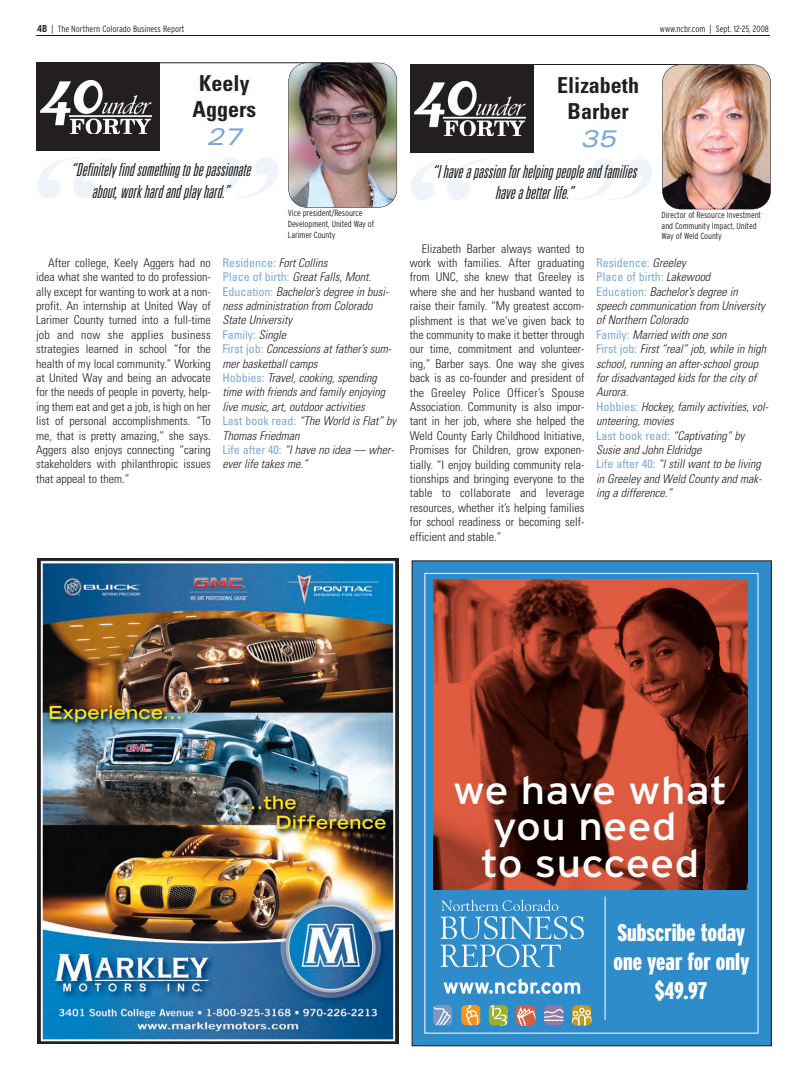
<style>
.page{position:relative;width:806px;height:1080px;background:#fff}
.page>*{position:absolute;margin:0;border:0;box-sizing:border-box;transform-origin:0 0}
.t1{font:38.9px/36.5px "Interstate";color:#fff;text-align:center;scale:1.13 1}
.t2{font:900 extra-condensed 24.1px/28.9px "Interstate";color:#fff;text-align:center;scale:1.13 1}
.t3{font:italic expanded 24px "Univers";color:#7ca7d8}
.t4{font:700 condensed 22px/26.4px "Univers";color:#231f20;text-align:center}
.t5{font:italic 300 ultra-condensed 18px/21.6px "Univers";color:#231f20;text-align:center}
.t6{font:300 condensed 12px/14.4px "Univers";color:#231f20;text-align:justify}
.t7{font:italic 300 condensed 12px/14.4px "Univers";color:#231f20}
.t8{font:300 condensed 9px "Interstate";color:#231f20}
.t9{font:300 condensed 8.9px/10.6px "Interstate";letter-spacing:-.01em;color:#231f20}
.s1{font-weight:700;font-size:10px}
.s2{font-weight:400;font-style:normal;color:#7ca7d8}
</style>
<div class="page">
<div style="left:36px;top:63px;width:124px;height:88px;background:#231f20"></div>
<img style="left:40px;top:80px;width:111px;height:54px">
<hr style="left:50px;top:63px;width:295px;height:1px;background:#231f20">
<img style="left:288px;top:63px;width:109px;height:144px;border-radius:18px">
<div style="left:288px;top:63px;width:109px;height:145px;border:1px solid #231f20;border-radius:19px"></div>
<svg style="left:37px;top:157px;width:241px;height:41px"></svg>
<div style="left:410px;top:64px;width:123px;height:89px;background:#231f20"></div>
<img style="left:414px;top:82px;width:111px;height:54px">
<hr style="left:424px;top:64px;width:295px;height:1px;background:#231f20">
<img style="left:662px;top:65px;width:108px;height:144px;border-radius:18px">
<div style="left:662px;top:64px;width:108px;height:145px;border:1px solid #231f20;border-radius:19px"></div>
<svg style="left:411px;top:159px;width:240px;height:41px"></svg>
<hr style="left:36px;top:35px;width:734px;height:1px;background:#231f20">
<img style="left:38px;top:558px;width:360px;height:486px">
<div style="left:412px;top:561px;width:359px;height:485px;background:#2f8ccb"></div>
<hr style="left:604px;top:897px;width:1px;height:123px;background:#fff">
<div style="left:572px;top:1005px;width:19px;height:21px;background:#c79a1b;border-radius:5px"></div>
<svg style="left:572px;top:1008px;width:19px;height:18px"></svg>
<div style="left:544px;top:1005px;width:19px;height:20px;background:#9377a7;border-radius:5px"></div>
<svg style="left:544px;top:1008px;width:19px;height:13px"></svg>
<svg style="left:516px;top:1005px;width:19px;height:20px"></svg>
<svg style="left:488px;top:1005px;width:20px;height:21px"></svg>
<svg style="left:490px;top:1005px;width:17px;height:21px"></svg>
<div style="left:461px;top:1005px;width:19px;height:20px;background:#f7931d;border-radius:5px"></div>
<svg style="left:464px;top:1005px;width:15px;height:20px"></svg>
<div style="left:433px;top:1005px;width:19px;height:20px;background:#7997c9;border-radius:5px"></div>
<svg style="left:433px;top:1005px;width:18px;height:20px"></svg>
<img style="left:433px;top:579px;width:314px;height:310px">
<svg style="left:440px;top:900px;width:143px;height:67px"></svg>
<svg style="left:443px;top:978px;width:137px;height:16px"></svg>
<p class="t8" style="left:37px;top:24px;width:149px"><span class="s1">4B</span> | The Northern Colorado Business Report</p>
<p class="t8" style="left:660px;top:23px;width:110px">www.ncbr.com | Sept. 12-25, 2008</p>
<p class="t4" style="left:192px;top:72px;width:65px">Keely<br>Aggers</p>
<p class="t3" style="left:206px;top:128px;width:37px">27</p>
<p class="t5" style="left:71px;top:160px;width:184px">“Definitely find something to be passionate about, work hard and play hard.”</p>
<p class="t9" style="left:288px;top:208px;width:88px">Vice president/Resource<br>Development, United Way of<br>Larimer County</p>
<p class="t6" style="left:36px;top:256px;width:176px;text-indent:12px">After college, Keely Aggers had no idea what she wanted to do profession&shy;ally except for wanting to work at a non&shy;profit. An internship at United Way of Larimer County turned into a full-time job and now she applies business strategies learned in school “for the health of my local community.” Working at United Way and being an advocate for the needs of people in poverty, help&shy;ing them eat and get a job, is high on her list of personal accomplishments. “To me, that is pretty amazing,” she says.<br>Aggers also enjoys connecting “caring stakeholders with philanthropic issues that appeal to them.”</p>
<p class="t7" style="left:222px;top:256px;width:175px"><span class="s2">Residence:</span> Fort Collins<br><span class="s2">Place of birth:</span> Great Falls, Mont.<br><span class="s2">Education:</span> Bachelor’s degree in busi&shy;ness administration from Colorado<br>State University<br><span class="s2">Family:</span> Single<br><span class="s2">First job:</span> Concessions at father’s sum&shy;mer basketball camps<br><span class="s2">Hobbies:</span> Travel, cooking, spending time with friends and family enjoying live music, art, outdoor activities<br><span class="s2">Last book read:</span> “The World is Flat” by<br>Thomas Friedman<br><span class="s2">Life after 40:</span> “I have no idea — wher&shy;ever life takes me.”</p>
<p class="t4" style="left:557px;top:74px;width:83px">Elizabeth<br>Barber</p>
<p class="t3" style="left:580px;top:130px;width:37px">35</p>
<p class="t5" style="left:432px;top:162px;width:209px">“I have a passion for helping people and families have a better life.”</p>
<p class="t9" style="left:661px;top:210px;width:101px">Director of Resource Investment and Community Impact, United<br>Way of Weld County</p>
<p class="t6" style="left:410px;top:242px;width:176px;text-indent:12px">Elizabeth Barber always wanted to work with families. After graduating from UNC, she knew that Greeley is where she and her husband wanted to raise their family. “My greatest accom&shy;plishment is that we’ve given back to the community to make it better through our time, commitment and volunteer&shy;ing,” Barber says. One way she gives back is as co-founder and president of the Greeley Police Officer’s Spouse Association. Community is also impor&shy;tant in her job, where she helped the Weld County Early Childhood Initiative, Promises for Children, grow exponen&shy;tially. “I enjoy building community rela&shy;tionships and bringing everyone to the table to collaborate and leverage resources, whether it’s helping families for school readiness or becoming self&shy;efficient and stable.”</p>
<p class="t7" style="left:596px;top:256px;width:174px"><span class="s2">Residence:</span> Greeley<br><span class="s2">Place of birth:</span> Lakewood<br><span class="s2">Education:</span> Bachelor’s degree in speech communication from University of Northern Colorado<br><span class="s2">Family:</span> Married with one son<br><span class="s2">First job:</span> First “real” job, while in high school, running an after-school group for disadvantaged kids for the city of<br>Aurora.<br><span class="s2">Hobbies:</span> Hockey, family activities, vol&shy;unteering, movies<br><span class="s2">Last book read:</span> “Captivating” by<br>Susie and John Eldridge<br><span class="s2">Life after 40:</span> “I still want to be living in Greeley and Weld County and mak&shy;ing a difference.”</p>
<p class="t1" style="left:452px;top:772px;width:245px">we have what you need<br>to succeed</p>
<p class="t2" style="left:613px;top:918px;width:122px">Subscribe today one year for only $49.97</p>
</div>
